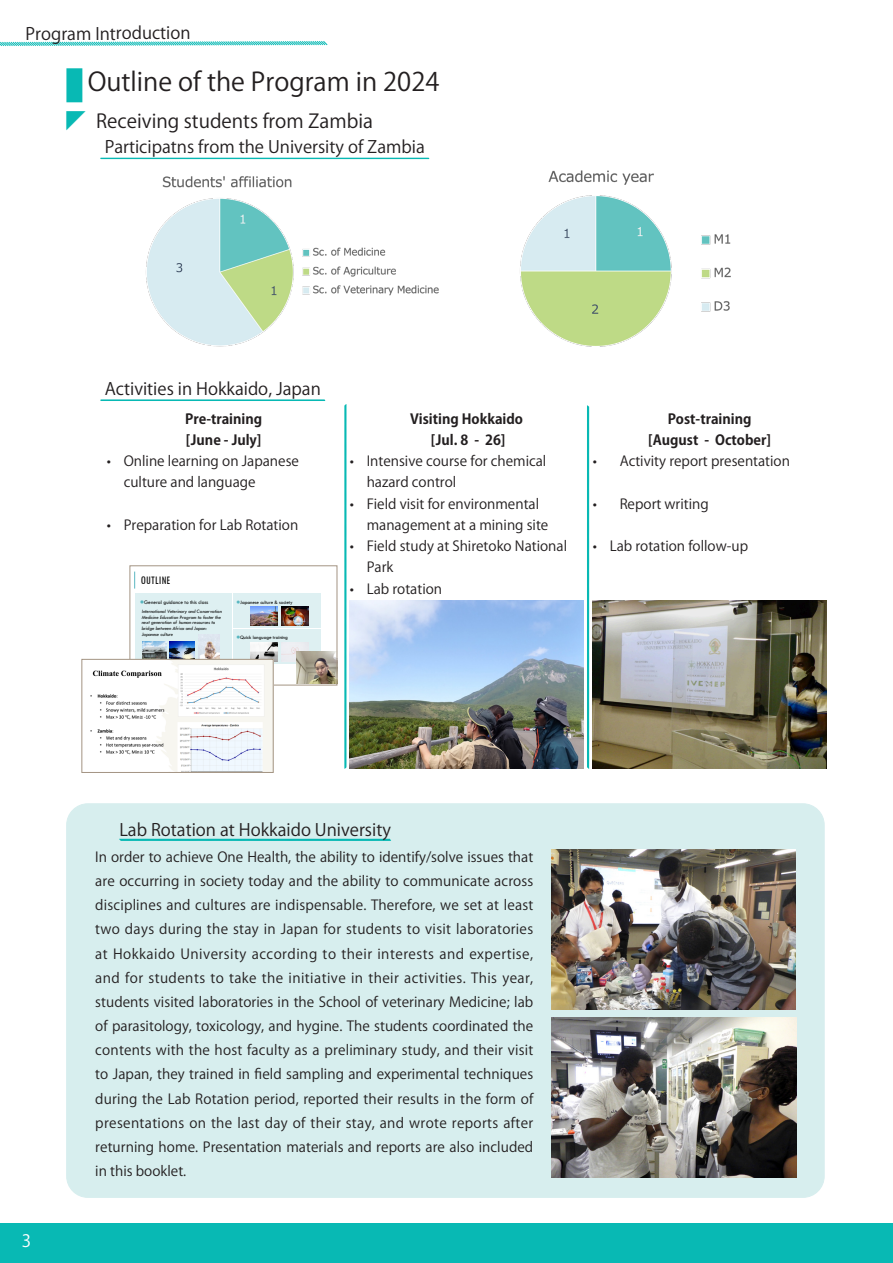
<style>
.page{position:relative;width:893px;height:1263px;background:#fff}
.page>*{position:absolute;margin:0;border:0;box-sizing:border-box;transform-origin:0 0}
.見出し2{font:25.5px "Koz Go Pr 6 N";color:#231f20}
.t1{font:19.2px "Koz Go Pr 6 N";color:#231f20}
.小見出し2{font:16.95px "Koz Go Pr 6 N";color:#231f20}
.コラムタイトル{font:16.95px "Koz Go Pr 6 N";color:#231f20}
.t2{font:16.95px "Koz Go Pr 6 N";color:#fff}
.本文{font:13.8px/24.2px "Koz Go Pr 6 N";color:#231f20}
.本文-2{font:700 13.8px "Koz Go Pr 6 N";color:#231f20}
.t3{font:condensed 12px "Tw Cen";letter-spacing:.015em;color:#0d0d0d;scale:.95 1}
.t4{font:5.55px "Tw Cen";letter-spacing:.01em;color:#000;scale:.95 1}
.t5{font:italic 5.25px/5.6px "Tw Cen";letter-spacing:-.005em;color:#000;scale:.95 1}
.t6{font:5.25px "Tw Cen";letter-spacing:-.005em;color:#000;scale:.95 1}
.s1{color:#08b9b4}
.s2{color:#58b6c0}
</style>
<div class="page">
<div style="left:0;top:1223px;width:893px;height:40px;background:#08b9b4"></div>
<div style="left:66px;top:68px;width:16px;height:34px;background:#08b9b4"></div>
<svg style="left:100px;top:158px;width:329px;height:1px"></svg>
<svg style="left:100px;top:399px;width:225px;height:2px"></svg>
<img style="left:520px;top:170px;width:211px;height:177px">
<img style="left:146px;top:176px;width:293px;height:171px">
<svg style="left:134px;top:572px;width:1px;height:17px"></svg>
<div style="left:233px;top:593px;width:88px;height:34px;background:#def0f2"></div>
<div style="left:233px;top:629px;width:88px;height:34px;background:#def0f2"></div>
<div style="left:135px;top:593px;width:97px;height:70px;background:#def0f2"></div>
<img style="left:251px;top:642px;width:27px;height:19px">
<img style="left:199px;top:634px;width:20px;height:25px">
<img style="left:142px;top:641px;width:24px;height:18px">
<img style="left:251px;top:606px;width:27px;height:19px">
<img style="left:281px;top:606px;width:27px;height:19px">
<img style="left:281px;top:642px;width:27px;height:19px">
<img style="left:169px;top:641px;width:26px;height:18px">
<img style="left:297px;top:652px;width:38px;height:31px">
<svg style="left:344px;top:404px;width:3px;height:365px"></svg>
<img style="left:350px;top:601px;width:234px;height:168px">
<img style="left:593px;top:601px;width:233px;height:168px">
<svg style="left:587px;top:405px;width:3px;height:364px"></svg>
<div style="left:67px;top:804px;width:757px;height:393px;background:#d7eeee;border-radius:21px"></div>
<svg style="left:119px;top:838px;width:272px;height:3px"></svg>
<img style="left:551px;top:850px;width:245px;height:160px">
<img style="left:551px;top:1017px;width:245px;height:161px">
<svg style="left:0;top:41px;width:328px;height:5px;background:#85dcd9"></svg>
<img style="left:90px;top:661px;width:181px;height:110px">
<div style="left:82px;top:659px;width:191px;height:114px;border:1px solid #a39483"></div>
<p class="小見出し2" style="left:26px;top:24px;width:167px">Program Introduction</p>
<p class="見出し2" style="left:88px;top:67px;width:353px">Outline of the Program in 2024</p>
<p class="t1" style="left:66px;top:110px;width:308px"><span class="s1">◤</span> Receiving students from Zambia</p>
<p class="小見出し2" style="left:105px;top:137px;width:322px">Participatns from the University of Zambia</p>
<p class="小見出し2" style="left:105px;top:379px;width:218px">Activities in Hokkaido, Japan</p>
<p class="本文-2" style="left:185px;top:411px;width:79px">Pre-training</p>
<p class="本文-2" style="left:186px;top:432px;width:77px">[June - July]</p>
<p class="本文" style="left:124px;top:451px;width:177px;line-height:21.3px;text-indent:-17px">• Online learning on Japanese culture and language</p>
<p class="本文" style="left:107px;top:513px;width:193px">• Preparation for Lab Rotation</p>
<p class="t3" style="left:141px;top:573px;width:32px">OUTLINE</p>
<p class="t4" style="left:140px;top:599px;width:73px"><span class="s2">●</span>General guidance to this class</p>
<p class="t5" style="left:142px;top:609px;width:86px">International Veterinary and Conservation Medicine Education Program to foster the next generation of human resources to bridge between Africa and Japan:<br>Japanese culture</p>
<p class="t6" style="left:236px;top:599px;width:61px"><span class="s2">●</span>Japanese culture &amp; society</p>
<p class="t6" style="left:236px;top:634px;width:56px"><span class="s2">●</span>Quick language training</p>
<p class="本文-2" style="left:410px;top:411px;width:114px">Visiting Hokkaido</p>
<p class="本文-2" style="left:431px;top:432px;width:76px">[Jul. 8 - 26]</p>
<p class="本文" style="left:367px;top:451px;width:181px;line-height:21.3px;text-indent:-17px">• Intensive course for chemical hazard control</p>
<p class="本文" style="left:367px;top:493px;width:183px;line-height:21.3px;text-indent:-17px">• Field visit for environmental management at a mining site</p>
<p class="本文" style="left:367px;top:536px;width:202px;line-height:21.3px;text-indent:-17px">• Field study at Shiretoko National<br>Park</p>
<p class="本文" style="left:350px;top:577px;width:94px">• Lab rotation</p>
<p class="本文-2" style="left:668px;top:411px;width:85px">Post-training</p>
<p class="本文-2" style="left:648px;top:432px;width:124px">[August - October]</p>
<p class="本文" style="left:593px;top:449px;width:199px">• Activity report presentation</p>
<p class="本文" style="left:593px;top:492px;width:118px">• Report writing</p>
<p class="本文" style="left:593px;top:534px;width:157px">• Lab rotation follow-up</p>
<p class="t2" style="left:22px;top:1231px;width:11px">3</p>
<p class="コラムタイトル" style="left:119px;top:820px;width:273px">Lab Rotation at Hokkaido University</p>
<p class="本文" style="left:95px;top:845px;width:439px;text-align:justify">In order to achieve One Health, the ability to identify/solve issues that are occurring in society today and the ability to communicate across disciplines and cultures are indispensable. Therefore, we set at least two days during the stay in Japan for students to visit laboratories at Hokkaido University according to their interests and expertise, and for students to take the initiative in their activities. This year, students visited laboratories in the School of veterinary Medicine; lab of parasitology, toxicology, and hygine. The students coordinated the contents with the host faculty as a preliminary study, and their visit to Japan, they trained in field sampling and experimental techniques during the Lab Rotation period, reported their results in the form of presentations on the last day of their stay, and wrote reports after returning home. Presentation materials and reports are also included in this booklet.</p>
</div>
